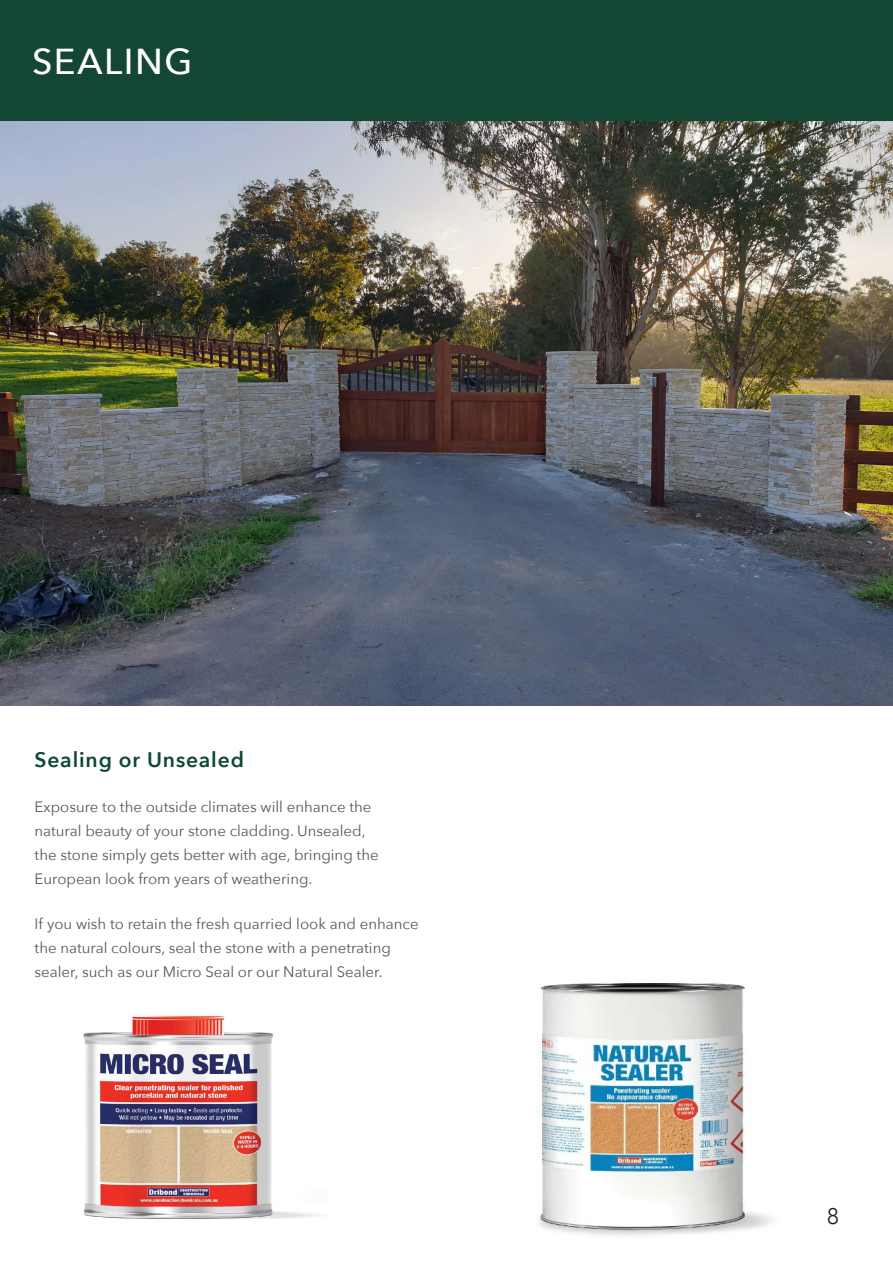
<style>
.page{position:relative;width:893px;height:1263px;background:#fff}
.page>*{position:absolute;margin:0;border:0;box-sizing:border-box;transform-origin:0 0}
.t1{font:500 36px "Avenir Next";letter-spacing:.04em;color:#fff}
.t2{font:300 22.5px "Avenir";color:#231f20}
.Sub_Headings_-_Green{font:600 21px "Avenir Next";letter-spacing:.04em;color:#0d4735}
.Body{font:15px/24px "Avenir Next";color:#57585a}
</style>
<div class="page">
<div style="left:0;top:0;width:893px;height:122px;background:#144634"></div>
<img style="left:0;top:122px;width:892px;height:584px">
<img style="left:83px;top:1015px;width:235px;height:204px">
<img style="left:538px;top:983px;width:235px;height:253px">
<p class="t1" style="left:32px;top:30px;width:162px">SEALING</p>
<p class="Sub_Headings_-_Green" style="left:35px;top:741px;width:211px">Sealing or Unsealed</p>
<p class="Body" style="left:35px;top:794px;width:346px">Exposure to the outside climates will enhance the natural beauty of your stone cladding. Unsealed, the stone simply gets better with age, bringing the European look from years of weathering.</p>
<p class="Body" style="left:35px;top:911px;width:386px">If you wish to retain the fresh quarried look and enhance the natural colours, seal the stone with a penetrating sealer, such as our Micro Seal or our Natural Sealer.</p>
<h2 class="t2" style="left:827px;top:1203px;width:13px">8</h2>
</div>
